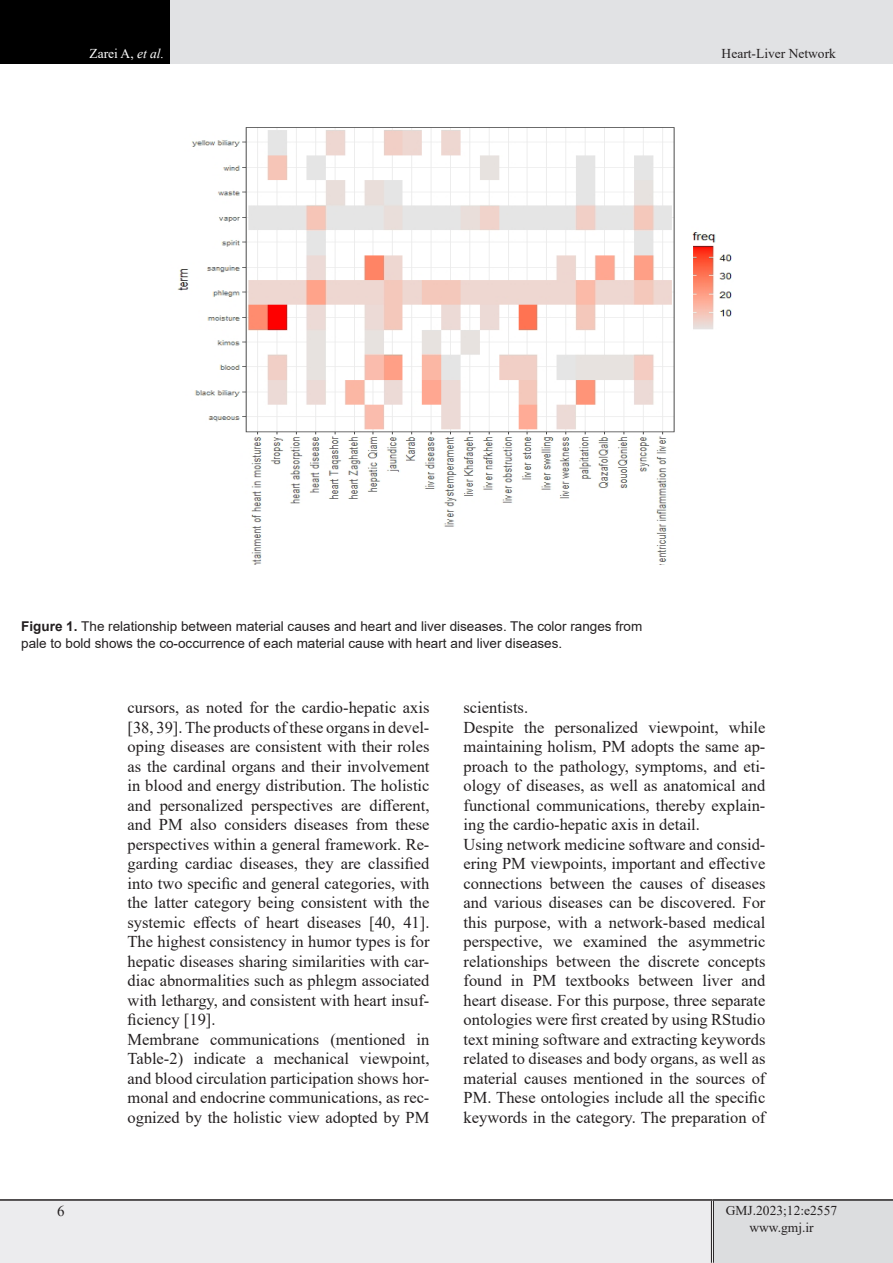
<style>
.page{position:relative;width:893px;height:1263px;background:#fff}
.page>*{position:absolute;margin:0;border:0;box-sizing:border-box;transform-origin:0 0}
.List_Paragraph{font:16.5px/19.5px "Times New Roman";color:#231f20;text-align:justify}
.t1{font:15px "Times New Roman";color:#231f20}
.ttttitle{font:13.5px/16.2px "Arial";color:#231f20}
.lllllllllllllll{font:13.5px "Times New Roman";color:#231f20}
.t2{font:13.5px "Times New Roman";color:#fff}
.s1{font-style:italic}
.s2{font-weight:700}
</style>
<div class="page">
<div style="left:0;top:1200px;width:712px;height:63px;background:#ececee"></div>
<div style="left:712px;top:1200px;width:181px;height:63px;background:#dcdddf"></div>
<hr style="left:711px;top:1201px;width:3px;height:62px;background:#fff">
<hr style="left:711px;top:1201px;width:1px;height:62px;background:#231f20">
<hr style="left:713px;top:1201px;width:1px;height:62px;background:#231f20">
<hr style="left:0;top:1199px;width:712px;height:2px;background:#231f20">
<hr style="left:712px;top:1199px;width:181px;height:2px;background:#231f20">
<div style="left:0;top:0;width:170px;height:64px;background:#000"></div>
<div style="left:170px;top:0;width:723px;height:64px;background:#e1e2e4"></div>
<img style="left:177px;top:128px;width:555px;height:436px">
<p class="t2" style="left:89px;top:44px;width:76px">Zarei A, <span class="s1">et al.</span></p>
<p class="lllllllllllllll" style="left:722px;top:44px;width:116px">Heart-Liver Network</p>
<p class="ttttitle" style="left:21px;top:618px;width:623px"><span class="s2">Figure 1.</span> The relationship between material causes and heart and liver diseases. The color ranges from pale to bold shows the co-occurrence of each material cause with heart and liver diseases.</p>
<p class="List_Paragraph" style="left:128px;top:697px;width:303px">cursors, as noted for the cardio-hepatic axis [38, 39]. The products of these organs in devel&shy;oping diseases are consistent with their roles as the cardinal organs and their involvement in blood and energy distribution. The holistic and personalized perspectives are different, and PM also considers diseases from these perspectives within a general framework. Re&shy;garding cardiac diseases, they are classified into two specific and general categories, with the latter category being consistent with the systemic effects of heart diseases [40, 41].<br>The highest consistency in humor types is for hepatic diseases sharing similarities with car&shy;diac abnormalities such as phlegm associated with lethargy, and consistent with heart insuf&shy;ficiency [19].</p>
<p class="List_Paragraph" style="left:128px;top:1029px;width:303px">Membrane communications (mentioned in Table-2) indicate a mechanical viewpoint, and blood circulation participation shows hor&shy;monal and endocrine communications, as rec&shy;ognized by the holistic view adopted by PM</p>
<p class="List_Paragraph" style="left:463px;top:697px;width:66px">scientists.</p>
<p class="List_Paragraph" style="left:463px;top:717px;width:303px">Despite the personalized viewpoint, while maintaining holism, PM adopts the same ap&shy;proach to the pathology, symptoms, and eti&shy;ology of diseases, as well as anatomical and functional communications, thereby explain&shy;ing the cardio-hepatic axis in detail.</p>
<p class="List_Paragraph" style="left:463px;top:834px;width:303px">Using network medicine software and consid&shy;ering PM viewpoints, important and effective connections between the causes of diseases and various diseases can be discovered. For this purpose, with a network-based medical perspective, we examined the asymmetric relationships between the discrete concepts found in PM textbooks between liver and heart disease. For this purpose, three separate ontologies were first created by using RStudio text mining software and extracting keywords related to diseases and body organs, as well as material causes mentioned in the sources of PM. These ontologies include all the specific keywords in the category. The preparation of</p>
<p class="t1" style="left:57px;top:1201px;width:9px">6</p>
<p class="lllllllllllllll" style="left:726px;top:1201px;width:113px">GMJ.2023;12:e2557</p>
<p class="lllllllllllllll" style="left:749px;top:1217px;width:66px">www.gmj.ir</p>
</div>
